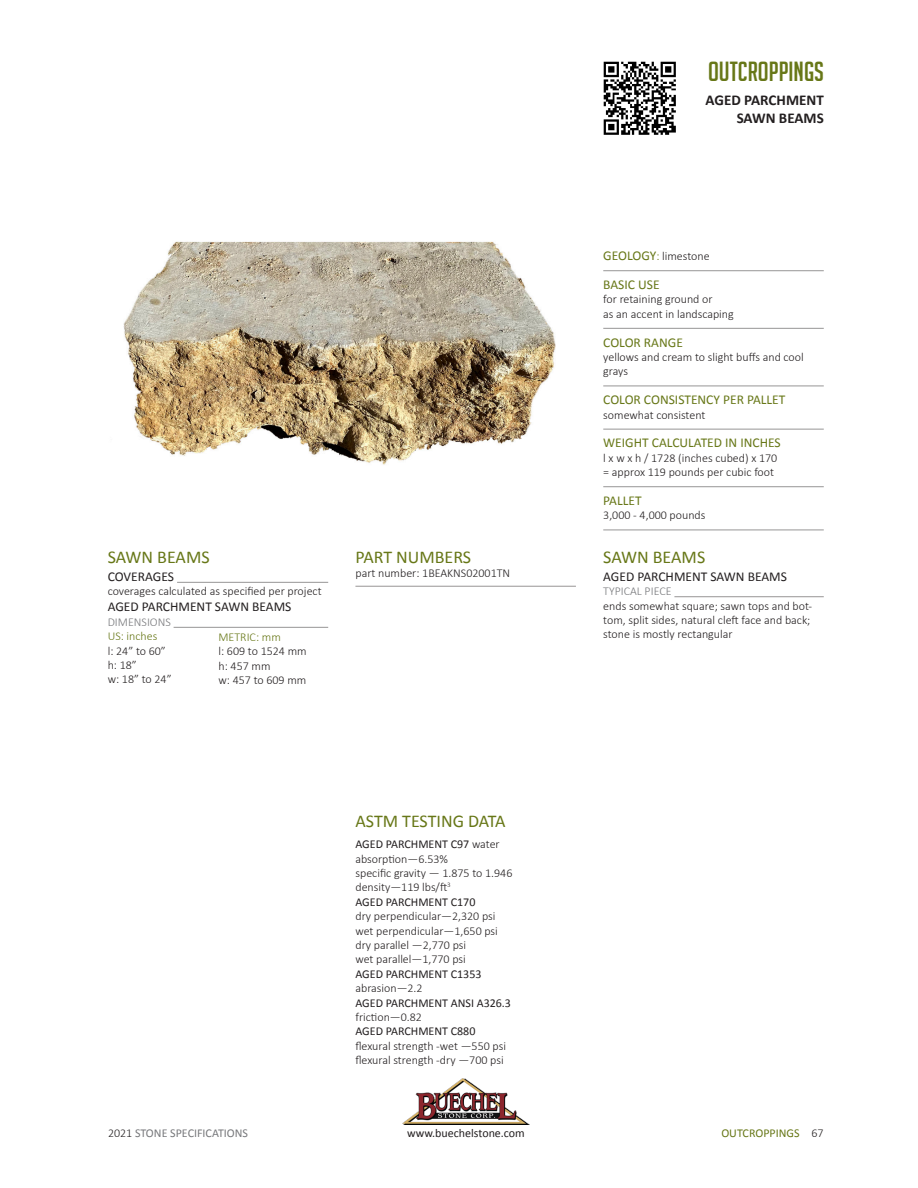
<style>
.page{position:relative;width:918px;height:1188px;background:#fff}
.page>*{position:absolute;margin:0;border:0;box-sizing:border-box;transform-origin:0 0}
.t1{font:27px "Big Noodle Titling";color:#677717}
.t2{font:18px "Calibri";color:#677717}
.t3{font:700 15px "Calibri";color:#231f20}
.t4{font:13.5px "Calibri";color:#677717}
.t5{font:13.5px "Calibri";color:#231f20}
.t6{font:300 12px/14.4px "Calibri";color:#231f20}
.t7{font:12px "Calibri";color:#231f20}
.t8{font:12px "Calibri";color:#77787b}
.t9{font:300 12px "Calibri";color:#77787b}
.t10{font:300 12px "Calibri";color:#677717}
.t11{font:12px "Calibri";color:#677717}
.s1{font-weight:400;font-size:13.5px;color:#677717}
.s2{color:#677717}
.s3{font-weight:400}
.s4{font-weight:300;color:#231f20}
</style>
<div class="page">
<img style="left:402px;top:1079px;width:127px;height:45px">
<img style="left:123px;top:241px;width:432px;height:224px">
<hr style="left:355px;top:586px;width:221px;height:1px;background:#979595">
<hr style="left:603px;top:270px;width:221px;height:1px;background:#979595">
<hr style="left:603px;top:328px;width:221px;height:1px;background:#979595">
<hr style="left:603px;top:386px;width:221px;height:1px;background:#979595">
<hr style="left:603px;top:429px;width:221px;height:1px;background:#979595">
<hr style="left:603px;top:486px;width:221px;height:1px;background:#979595">
<hr style="left:603px;top:530px;width:221px;height:1px;background:#979595">
<hr style="left:177px;top:582px;width:151px;height:1px;background:#979595">
<hr style="left:174px;top:627px;width:154px;height:1px;background:#979595">
<hr style="left:674px;top:596px;width:150px;height:1px;background:#979595">
<img style="left:603px;top:62px;width:73px;height:73px">
<p class="t1" style="left:708px;top:57px;width:117px">OUTCROPPINGS</p>
<p class="t3" style="left:706px;top:90px;width:120px">AGED PARCHMENT</p>
<p class="t3" style="left:737px;top:108px;width:89px">SAWN BEAMS</p>
<p class="t6" style="left:603px;top:248px;width:108px"><span class="s1">GEOLOGY</span><span class="s2">:</span> limestone</p>
<p class="t4" style="left:603px;top:276px;width:58px">BASIC USE</p>
<p class="t6" style="left:603px;top:292px;width:111px">for retaining ground or</p>
<p class="t6" style="left:603px;top:306px;width:132px">as an accent in landscaping</p>
<p class="t4" style="left:603px;top:334px;width:81px">COLOR RANGE</p>
<p class="t6" style="left:603px;top:349px;width:202px">yellows and cream to slight buffs and cool grays</p>
<p class="t4" style="left:603px;top:391px;width:184px">COLOR CONSISTENCY PER PALLET</p>
<p class="t6" style="left:603px;top:407px;width:104px">somewhat consistent</p>
<p class="t4" style="left:603px;top:434px;width:179px">WEIGHT CALCULATED IN INCHES</p>
<p class="t6" style="left:603px;top:450px;width:176px">l x w x h / 1728 (inches cubed) x 170</p>
<p class="t6" style="left:603px;top:464px;width:172px">= approx 119 pounds per cubic foot</p>
<p class="t4" style="left:603px;top:492px;width:40px">PALLET</p>
<p class="t6" style="left:603px;top:508px;width:104px">3,000 - 4,000 pounds</p>
<p class="t2" style="left:108px;top:545px;width:104px">SAWN BEAMS</p>
<p class="t5" style="left:108px;top:568px;width:68px">COVERAGES</p>
<p class="t6" style="left:108px;top:583px;width:215px">coverages calculated as specified per project</p>
<p class="t5" style="left:108px;top:598px;width:185px">AGED PARCHMENT SAWN BEAMS</p>
<p class="t9" style="left:108px;top:614px;width:65px">DIMENSIONS</p>
<p class="t10" style="left:108px;top:629px;width:51px">US: inches</p>
<p class="t6" style="left:108px;top:643px;width:60px">l: 24” to 60”</p>
<p class="t6" style="left:108px;top:657px;width:31px">h: 18”</p>
<p class="t6" style="left:108px;top:672px;width:65px">w: 18” to 24”</p>
<p class="t2" style="left:355px;top:545px;width:117px">PART NUMBERS</p>
<p class="t6" style="left:355px;top:565px;width:156px">part number: 1BEAKNS02001TN</p>
<p class="t2" style="left:603px;top:545px;width:104px">SAWN BEAMS</p>
<p class="t5" style="left:603px;top:568px;width:185px">AGED PARCHMENT SAWN BEAMS</p>
<p class="t9" style="left:603px;top:584px;width:70px">TYPICAL PIECE</p>
<p class="t6" style="left:603px;top:598px;width:211px">ends somewhat square; sawn tops and bot&shy;tom, split sides, natural cleft face and back;</p>
<p class="t10" style="left:218px;top:629px;width:64px">METRIC: mm</p>
<p class="t6" style="left:603px;top:627px;width:131px">stone is mostly rectangular</p>
<p class="t6" style="left:218px;top:643px;width:90px">l: 609 to 1524 mm</p>
<p class="t6" style="left:218px;top:658px;width:54px">h: 457 mm</p>
<p class="t6" style="left:218px;top:672px;width:89px">w: 457 to 609 mm</p>
<p class="t2" style="left:355px;top:809px;width:152px">ASTM TESTING DATA</p>
<p class="t6" style="left:355px;top:836px;width:146px"><span class="s3">AGED PARCHMENT C97</span> water absorption—6.53%</p>
<p class="t6" style="left:355px;top:865px;width:159px">specific gravity — 1.875 to 1.946</p>
<p class="t6" style="left:355px;top:880px;width:97px">density—119 lbs/ft<sup>3</sup></p>
<p class="t7" style="left:355px;top:894px;width:121px">AGED PARCHMENT C170</p>
<p class="t6" style="left:355px;top:908px;width:142px">dry perpendicular—2,320 psi</p>
<p class="t6" style="left:355px;top:923px;width:144px">wet perpendicular—1,650 psi</p>
<p class="t6" style="left:355px;top:937px;width:112px">dry parallel —2,770 psi</p>
<p class="t6" style="left:355px;top:952px;width:112px">wet parallel—1,770 psi</p>
<p class="t7" style="left:355px;top:966px;width:128px">AGED PARCHMENT C1353</p>
<p class="t6" style="left:355px;top:980px;width:69px">abrasion—2.2</p>
<p class="t7" style="left:355px;top:995px;width:157px">AGED PARCHMENT ANSI A326.3</p>
<p class="t6" style="left:355px;top:1009px;width:68px">friction—0.82</p>
<p class="t7" style="left:355px;top:1024px;width:121px">AGED PARCHMENT C880</p>
<p class="t6" style="left:355px;top:1038px;width:152px">flexural strength -wet —550 psi</p>
<p class="t6" style="left:355px;top:1052px;width:150px">flexural strength -dry —700 psi</p>
<p class="t8" style="left:108px;top:1125px;width:142px"><span class="s4">2021</span> STONE SPECIFICATIONS</p>
<p class="t7" style="left:407px;top:1125px;width:119px">www.buechelstone.com</p>
<p class="t6" style="left:811px;top:1125px;width:14px">67</p>
<p class="t11" style="left:721px;top:1125px;width:80px">OUTCROPPINGS</p>
</div>
